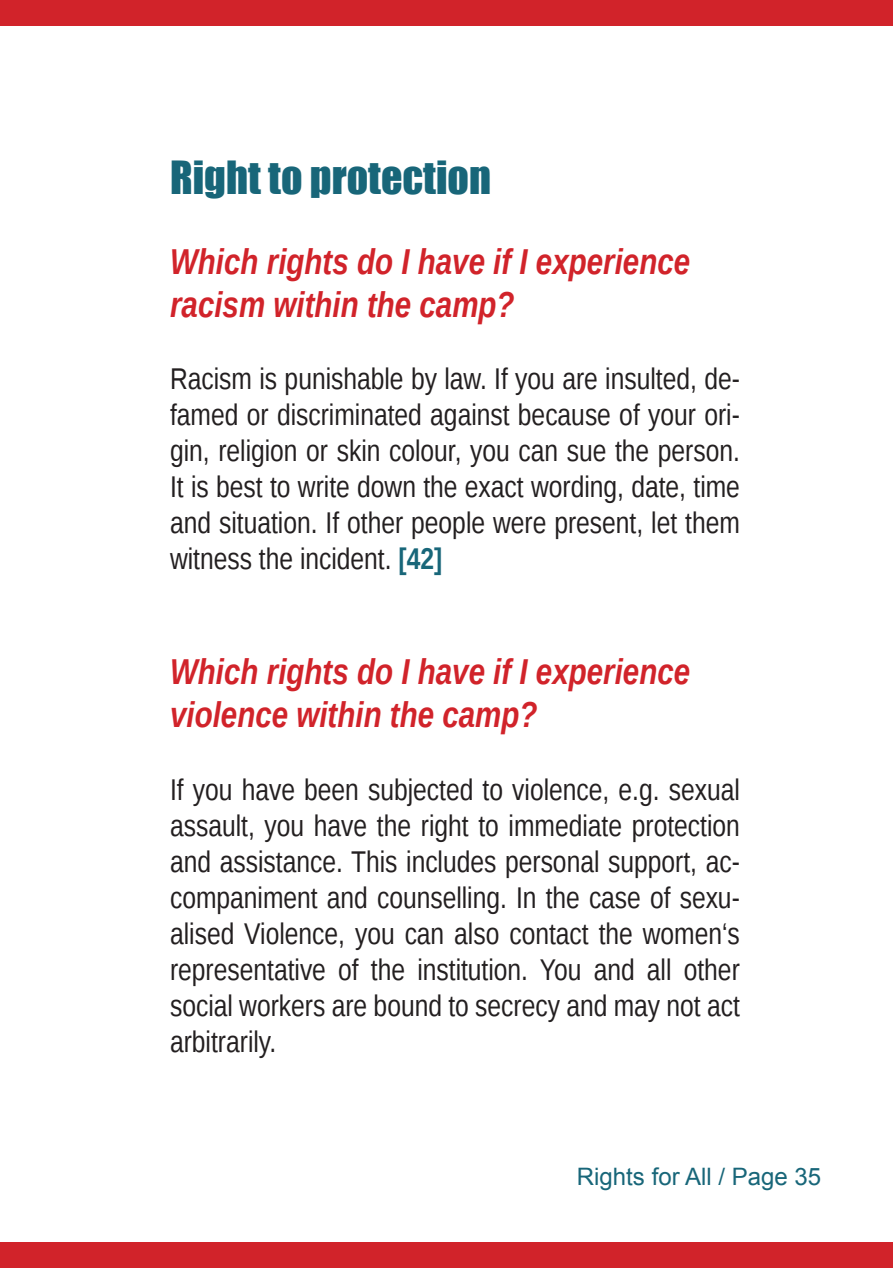
<style>
.page{position:relative;width:893px;height:1268px;background:#fff}
.page>*{position:absolute;margin:0;border:0;box-sizing:border-box;transform-origin:0 0}
.t1{font:42px "Impact";color:#186679}
.t2{font:italic 700 36px/43.2px "Liberation Sans Narrow";color:#d1232a}
.t3{font:30px/36px "Liberation Sans Narrow";color:#231f20;text-align:justify}
.t4{font:24px "Arial";color:#186679}
.s1{font-weight:700;color:#186679}
</style>
<div class="page">
<div style="left:0;top:1242px;width:893px;height:25px;background:#d1232a"></div>
<div style="left:0;top:0;width:893px;height:26px;background:#d1232a"></div>
<h1 class="t1" style="left:170px;top:158px;width:322px">Right to protection</h1>
<p class="t2" style="left:170px;top:239px;width:522px">Which rights do I have if I experience racism within the camp?</p>
<p class="t3" style="left:170px;top:361px;width:571px">Racism is punishable by law. If you are insulted, de&shy;famed or discriminated against because of your ori&shy;gin, religion or skin colour, you can sue the person.<br>It is best to write down the exact wording, date, time and situation. If other people were present, let them witness the incident. <span class="s1">[42]</span></p>
<p class="t2" style="left:170px;top:649px;width:522px">Which rights do I have if I experience violence within the camp?</p>
<p class="t3" style="left:170px;top:772px;width:571px">If you have been subjected to violence, e.g. sexual assault, you have the right to immediate protection and assistance. This includes personal support, ac&shy;companiment and counselling. In the case of sexu&shy;alised Violence, you can also contact the women‘s representative of the institution. You and all other social workers are bound to secrecy and may not act arbitrarily.</p>
<p class="t4" style="left:577px;top:1167px;width:246px">Rights for All / Page 35</p>
</div>
